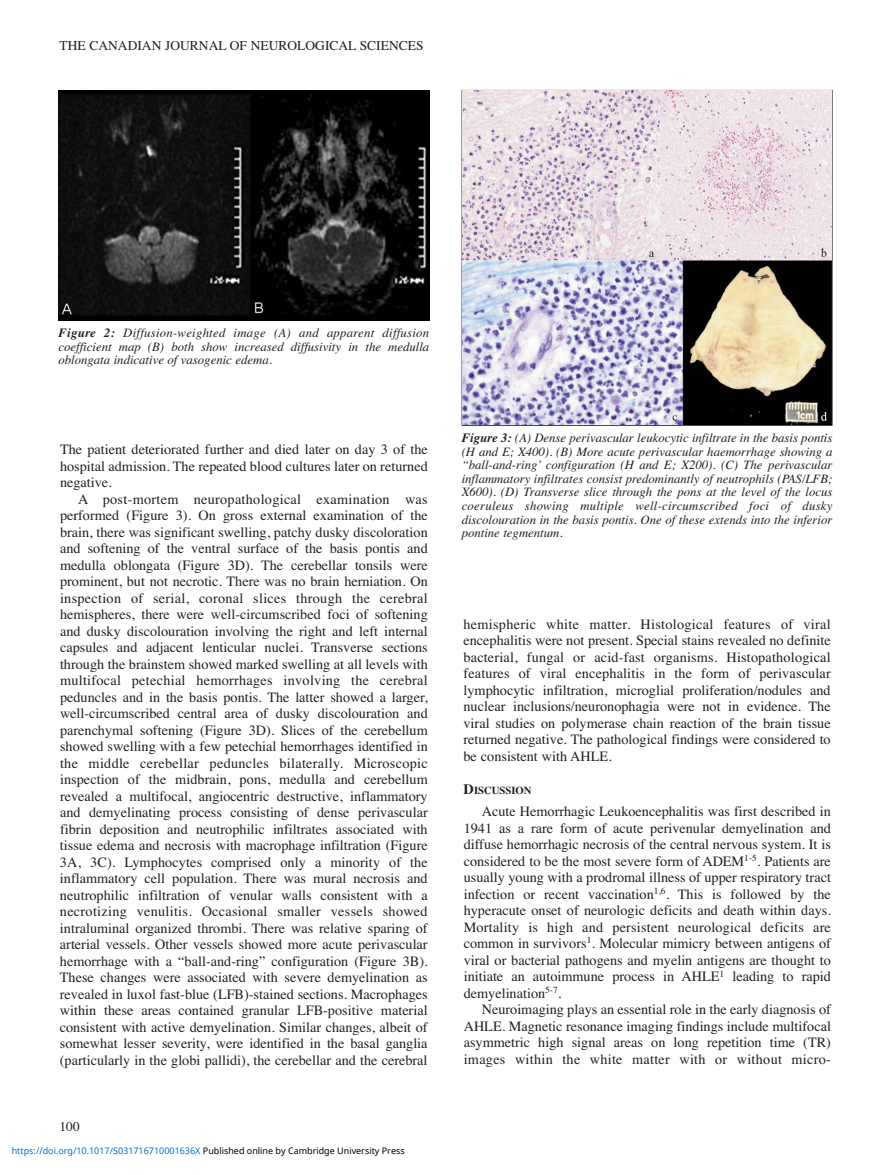
<style>
.page{position:relative;width:891px;height:1175px;background:#fff}
.page>*{position:absolute;margin:0;border:0;box-sizing:border-box;transform-origin:0 0}
.t1{font:14.25px/16.5px "Times";color:#231f20;text-align:justify}
.t2{font:13.5px "Times";color:#231f20}
.t3{font:italic 12.75px/13.5px "Times";color:#231f20;text-align:justify}
.t4{font:700 10.65px "Times";color:#231f20}
.t5{font:9px "Noto Sans";color:#0172cf}
.s1{font-weight:700}
.s2{color:#000}
.s3{font-size:14.25px}
</style>
<div class="page">
<img style="left:59px;top:90px;width:370px;height:230px">
<img style="left:462px;top:91px;width:370px;height:334px">
<p class="t2" style="left:60px;top:37px;width:365px">THE CANADIAN JOURNAL OF NEUROLOGICAL SCIENCES</p>
<p class="t3" style="left:59px;top:326px;width:372px"><span class="s1">Figure 2:</span> Diffusion-weighted image (A) and apparent diffusion coefficient map (B) both show increased diffusivity in the medulla oblongata indicative of vasogenic edema.</p>
<p class="t1" style="left:60px;top:441px;width:369px">The patient deteriorated further and died later on day 3 of the hospital admission. The repeated blood cultures later on returned negative.</p>
<p class="t1" style="left:60px;top:490px;width:369px;text-indent:18px">A post-mortem neuropathological examination was performed (Figure 3). On gross external examination of the brain, there was significant swelling, patchy dusky discoloration and softening of the ventral surface of the basis pontis and medulla oblongata (Figure 3D). The cerebellar tonsils were prominent, but not necrotic. There was no brain herniation. On inspection of serial, coronal slices through the cerebral hemispheres, there were well-circumscribed foci of softening and dusky discolouration involving the right and left internal capsules and adjacent lenticular nuclei. Transverse sections through the brainstem showed marked swelling at all levels with multifocal petechial hemorrhages involving the cerebral peduncles and in the basis pontis. The latter showed a larger, well-circumscribed central area of dusky discolouration and parenchymal softening (Figure 3D). Slices of the cerebellum showed swelling with a few petechial hemorrhages identified in the middle cerebellar peduncles bilaterally. Microscopic inspection of the midbrain, pons, medulla and cerebellum revealed a multifocal, angiocentric destructive, inflammatory and demyelinating process consisting of dense perivascular fibrin deposition and neutrophilic infiltrates associated with tissue edema and necrosis with macrophage infiltration (Figure 3A, 3C). Lymphocytes comprised only a minority of the inflammatory cell population. There was mural necrosis and neutrophilic infiltration of venular walls consistent with a necrotizing venulitis. Occasional smaller vessels showed intraluminal organized thrombi. There was relative sparing of arterial vessels. Other vessels showed more acute perivascular hemorrhage with a “ball-and-ring” configuration (Figure 3B).<br>These changes were associated with severe demyelination as revealed in luxol fast-blue (LFB)-stained sections. Macrophages within these areas contained granular LFB-positive material consistent with active demyelination. Similar changes, albeit of somewhat lesser severity, were identified in the basal ganglia (particularly in the globi pallidi), the cerebellar and the cerebral</p>
<p class="t2" style="left:60px;top:1118px;width:22px">100</p>
<p class="t5" style="left:12px;top:1143px;width:395px">https://doi.org/10.1017/S031716710001636X <span class="s2">Published online by Cambridge University Press</span></p>
<p class="t3" style="left:462px;top:431px;width:372px"><span class="s1">Figure 3:</span> (A) Dense perivascular leukocytic infiltrate in the basis pontis (H and E; X400). (B) More acute perivascular haemorrhage showing a “ball-and-ring’ configuration (H and E; X200). (C) The perivascular inflammatory infiltrates consist predominantly of neutrophils (PAS/LFB; X600). (D) Transverse slice through the pons at the level of the locus coeruleus showing multiple well-circumscribed foci of dusky discolouration in the basis pontis. One of these extends into the inferior pontine tegmentum.</p>
<p class="t1" style="left:464px;top:615px;width:369px">hemispheric white matter. Histological features of viral encephalitis were not present. Special stains revealed no definite bacterial, fungal or acid-fast organisms. Histopathological features of viral encephalitis in the form of perivascular lymphocytic infiltration, microglial proliferation/nodules and nuclear inclusions/neuronophagia were not in evidence. The viral studies on polymerase chain reaction of the brain tissue returned negative. The pathological findings were considered to be consistent with AHLE.</p>
<p class="t4" style="left:464px;top:783px;width:70px"><span class="s3">D</span>ISCUSSION</p>
<p class="t1" style="left:464px;top:803px;width:369px;text-indent:18px">Acute Hemorrhagic Leukoencephalitis was first described in 1941 as a rare form of acute perivenular demyelination and diffuse hemorrhagic necrosis of the central nervous system. It is considered to be the most severe form of ADEM<sup>1-5</sup>. Patients are usually young with a prodromal illness of upper respiratory tract infection or recent vaccination<sup>1,6</sup>. This is followed by the hyperacute onset of neurologic deficits and death within days.<br>Mortality is high and persistent neurological deficits are common in survivors<sup>1</sup>. Molecular mimicry between antigens of viral or bacterial pathogens and myelin antigens are thought to initiate an autoimmune process in AHLE<sup>1</sup> leading to rapid demyelination<sup>5-7</sup>.</p>
<p class="t1" style="left:464px;top:1001px;width:369px;text-indent:18px">Neuroimaging plays an essential role in the early diagnosis of AHLE. Magnetic resonance imaging findings include multifocal asymmetric high signal areas on long repetition time (TR) images within the white matter with or without micro-</p>
</div>
